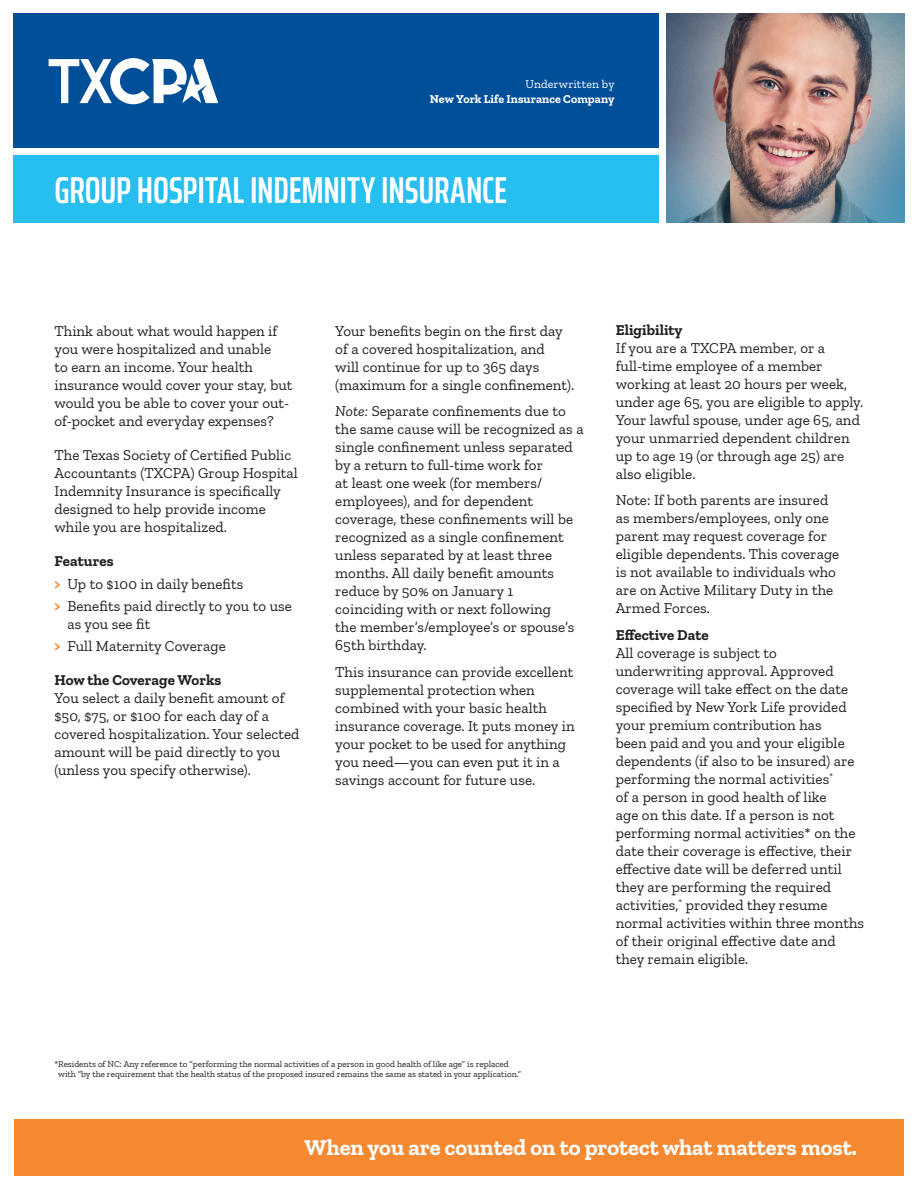
<style>
.page{position:relative;width:918px;height:1188px;background:#fff}
.page>*{position:absolute;margin:0;border:0;box-sizing:border-box;transform-origin:0 0}
.t1{font:600 extra-condensed 37.5px "Saira";letter-spacing:-.005em;color:#fff}
.t2{font:700 22.5px "Zilla Slab";color:#fff}
.t3{font:15px/18px "Zilla Slab";letter-spacing:.005em;color:#231f20}
.t4{font:700 15px "Zilla Slab";letter-spacing:.005em;color:#231f20}
.t5{font:700 12px "Zilla Slab";letter-spacing:.005em;color:#fff}
.t6{font:12px "Zilla Slab";letter-spacing:.01em;color:#fff}
.t7{font:9px/10.8px "Zilla Slab";color:#231f20}
.s1{font-weight:700;color:#f58932}
.s2{font-style:italic}
</style>
<div class="page">
<div style="left:14px;top:1119px;width:890px;height:56px;background:#f58932"></div>
<div style="left:14px;top:14px;width:645px;height:134px;background:#014e99"></div>
<div style="left:14px;top:156px;width:645px;height:67px;background:#26bff0"></div>
<img style="left:666px;top:14px;width:238px;height:208px">
<svg style="left:49px;top:58px;width:169px;height:46px"></svg>
<p class="t6" style="left:526px;top:78px;width:91px">Underwritten by</p>
<p class="t5" style="left:430px;top:92px;width:186px">New York Life Insurance Company</p>
<p class="t1" style="left:54px;top:162px;width:454px">GROUP HOSPITAL INDEMNITY INSURANCE</p>
<p class="t3" style="left:54px;top:322px;width:239px">Think about what would happen if you were hospitalized and unable<br>to earn an income. Your health insurance would cover your stay, but would you be able to cover your out&shy;of-pocket and everyday expenses?</p>
<p class="t3" style="left:54px;top:446px;width:245px">The Texas Society of Certified Public Accountants (TXCPA) Group Hospital Indemnity Insurance is specifically designed to help provide income while you are hospitalized.</p>
<p class="t4" style="left:54px;top:553px;width:61px">Features</p>
<p class="t3" style="left:54px;top:575px;width:190px"><span class="s1">&gt;</span> Up to $100 in daily benefits</p>
<p class="t3" style="left:67px;top:597px;width:226px;text-indent:-13px"><span class="s1">&gt;</span> Benefits paid directly to you to use as you see fit</p>
<p class="t3" style="left:54px;top:637px;width:173px"><span class="s1">&gt;</span> Full Maternity Coverage</p>
<p class="t4" style="left:54px;top:672px;width:168px">How the Coverage Works</p>
<p class="t3" style="left:54px;top:689px;width:247px">You select a daily benefit amount of $50, $75, or $100 for each day of a covered hospitalization. Your selected amount will be paid directly to you (unless you specify otherwise).</p>
<p class="t3" style="left:335px;top:322px;width:240px">Your benefits begin on the first day of a covered hospitalization, and<br>will continue for up to 365 days (maximum for a single confinement).</p>
<p class="t3" style="left:335px;top:403px;width:250px"><span class="s2">Note:</span> Separate confinements due to the same cause will be recognized as a single confinement unless separated by a return to full-time work for<br>at least one week (for members/ employees), and for dependent coverage, these confinements will be recognized as a single confinement unless separated by at least three months. All daily benefit amounts reduce by 50% on January 1 coinciding with or next following<br>the member’s/employee’s or spouse’s<br>65th birthday.</p>
<p class="t3" style="left:335px;top:663px;width:241px">This insurance can provide excellent supplemental protection when combined with your basic health insurance coverage. It puts money in your pocket to be used for anything you need—you can even put it in a savings account for future use.</p>
<p class="t4" style="left:616px;top:321px;width:68px">Eligibility</p>
<p class="t3" style="left:616px;top:339px;width:249px">If you are a TXCPA member, or a full-time employee of a member working at least 20 hours per week, under age 65, you are eligible to apply.<br>Your lawful spouse, under age 65, and your unmarried dependent children up to age 19 (or through age 25) are also eligible.</p>
<p class="t3" style="left:616px;top:491px;width:225px">Note: If both parents are insured as members/employees, only one parent may request coverage for eligible dependents. This coverage is not available to individuals who are on Active Military Duty in the<br>Armed Forces.</p>
<p class="t4" style="left:616px;top:626px;width:94px">Effective Date</p>
<p class="t3" style="left:616px;top:644px;width:250px">All coverage is subject to underwriting approval. Approved coverage will take effect on the date specified by New York Life provided your premium contribution has<br>been paid and you and your eligible dependents (if also to be insured) are performing the normal activities<sup>*<br></sup>of a person in good health of like<br>age on this date. If a person is not performing normal activities* on the date their coverage is effective, their effective date will be deferred until they are performing the required activities,<sup>*</sup> provided they resume normal activities within three months of their original effective date and they remain eligible.</p>
<p class="t7" style="left:58px;top:1058px;width:464px;text-indent:-4px">*Residents of NC: Any reference to “performing the normal activities of a person in good health of like age” is replaced with “by the requirement that the health status of the proposed insured remains the same as stated in your application.”</p>
<p class="t2" style="left:304px;top:1135px;width:554px">When you are counted on to protect what matters most.</p>
</div>
